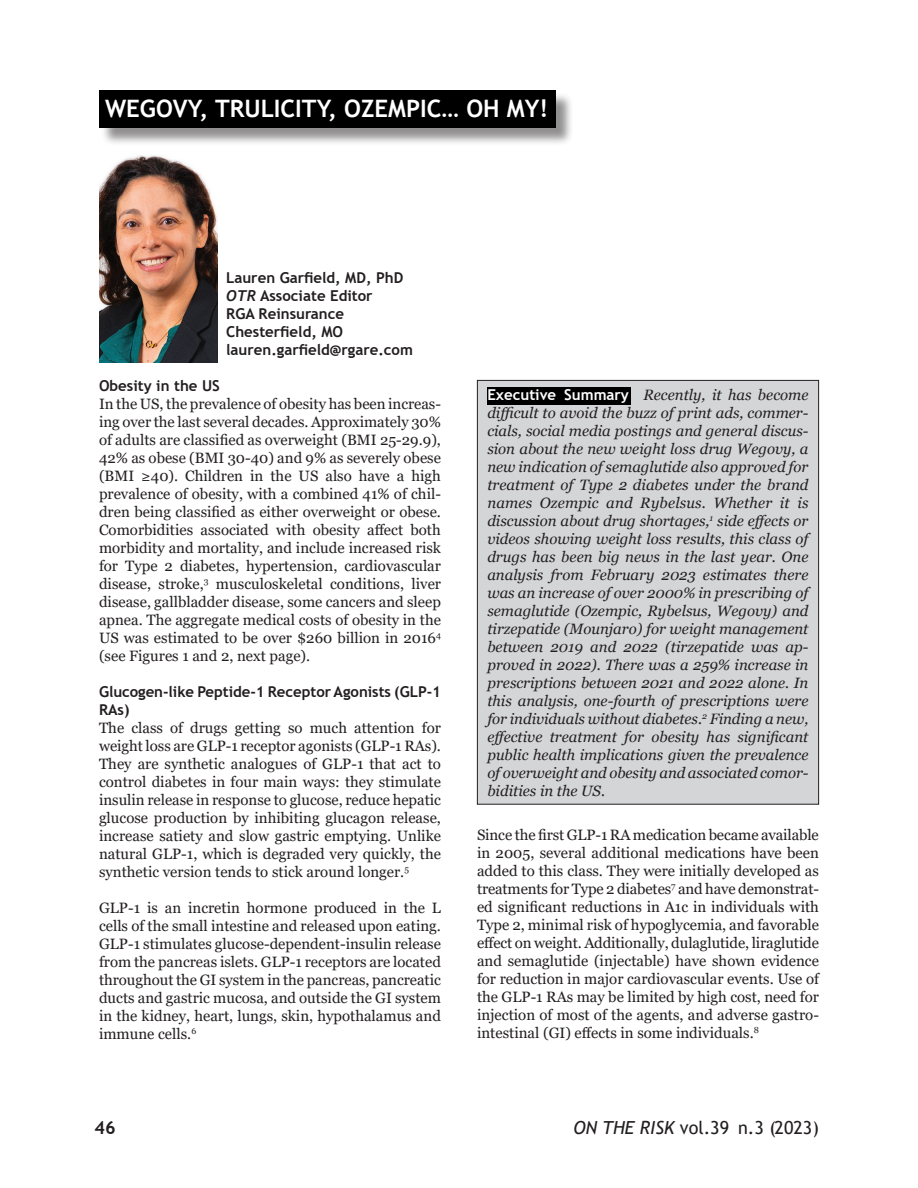
<style>
.page{position:relative;width:918px;height:1188px;background:#fff}
.page>*{position:absolute;margin:0;border:0;box-sizing:border-box;transform-origin:0 0}
.OTR_Titles{font:700 24px "Trebuchet MS";color:#fff}
.t1{font:18px "Trebuchet MS";color:#231f20}
.t2{font:700 18px "Trebuchet MS";color:#231f20}
.OTR_Text{font:15px/18px "Georgia";color:#231f20;text-align:justify}
.OTR_Text-2{font:italic 15px/18px "Georgia";letter-spacing:-.005em;color:#231f20;text-align:justify}
.OTR_Text-3{font:700 15px/18px "Trebuchet MS";color:#231f20}
.s1{font-family:"Trebuchet";font-style:italic}
.s2{font-family:"Trebuchet MS";font-weight:700;font-style:normal;color:#fff}
.s3{font-style:italic}
</style>
<div class="page">
<div style="left:101px;top:92px;width:473px;height:54px;background:#231f20;opacity:.5"></div>
<div style="left:99px;top:90px;width:456px;height:37px;background:#000"></div>
<div style="left:477px;top:380px;width:342px;height:424px;background:#d4d5d7"></div>
<div style="left:477px;top:380px;width:342px;height:425px;border:1px solid #231f20"></div>
<div style="left:487px;top:387px;width:144px;height:17px;background:#000"></div>
<img style="left:99px;top:155px;width:118px;height:207px">
<p class="OTR_Titles" style="left:105px;top:93px;width:445px">WEGOVY, TRULICITY, OZEMPIC… OH MY!</p>
<p class="OTR_Text-3" style="left:226px;top:269px;width:179px">Lauren Garfield, MD, PhD</p>
<p class="OTR_Text-3" style="left:226px;top:287px;width:148px"><span class="s1">OTR</span> Associate Editor</p>
<p class="OTR_Text-3" style="left:226px;top:305px;width:119px">RGA Reinsurance</p>
<p class="OTR_Text-3" style="left:226px;top:323px;width:118px">Chesterfield, MO</p>
<p class="OTR_Text-3" style="left:226px;top:341px;width:188px">lauren.garfield@rgare.com</p>
<p class="OTR_Text-3" style="left:99px;top:377px;width:122px">Obesity in the US</p>
<p class="OTR_Text" style="left:99px;top:396px;width:344px">In the US, the prevalence of obesity has been increas&shy;ing over the last several decades. Approximately 30% of adults are classified as overweight (BMI 25-29.9), 42% as obese (BMI 30-40) and 9% as severely obese (BMI ≥40). Children in the US also have a high prevalence of obesity, with a combined 41% of chil&shy;dren being classified as either overweight or obese.<br>Comorbidities associated with obesity affect both morbidity and mortality, and include increased risk for Type 2 diabetes, hypertension, cardiovascular disease, stroke,<sup>3</sup> musculoskeletal conditions, liver disease, gallbladder disease, some cancers and sleep apnea. The aggregate medical costs of obesity in the US was estimated to be over $260 billion in 2016<sup>4 </sup>(see Figures 1 and 2, next page).</p>
<p class="OTR_Text-3" style="left:99px;top:683px;width:344px">Glucogen-like Peptide-1 Receptor Agonists (GLP-1<br>RAs)</p>
<p class="OTR_Text" style="left:99px;top:720px;width:344px">The class of drugs getting so much attention for weight loss are GLP-1 receptor agonists (GLP-1 RAs).<br>They are synthetic analogues of GLP-1 that act to control diabetes in four main ways: they stimulate insulin release in response to glucose, reduce hepatic glucose production by inhibiting glucagon release, increase satiety and slow gastric emptying. Unlike natural GLP-1, which is degraded very quickly, the synthetic version tends to stick around longer.<sup>5</sup></p>
<p class="OTR_Text" style="left:99px;top:900px;width:344px">GLP-1 is an incretin hormone produced in the L cells of the small intestine and released upon eating.<br>GLP-1 stimulates glucose-dependent-insulin release from the pancreas islets. GLP-1 receptors are located throughout the GI system in the pancreas, pancreatic ducts and gastric mucosa, and outside the GI system in the kidney, heart, lungs, skin, hypothalamus and immune cells.<sup>6</sup></p>
<p class="OTR_Text-2" style="left:487px;top:386px;width:323px"><span class="s2">Executive Summary</span> Recently, it has become difficult to avoid the buzz of print ads, commer&shy;cials, social media postings and general discus&shy;sion about the new weight loss drug Wegovy, a new indication of semaglutide also approved for treatment of Type 2 diabetes under the brand names Ozempic and Rybelsus. Whether it is discussion about drug shortages,<sup>1</sup> side effects or videos showing weight loss results, this class of drugs has been big news in the last year. One analysis from February 2023 estimates there was an increase of over 2000% in prescribing of semaglutide (Ozempic, Rybelsus, Wegovy) and tirzepatide (Mounjaro) for weight management between 2019 and 2022 (tirzepatide was ap&shy;proved in 2022). There was a 259% increase in prescriptions between 2021 and 2022 alone. In this analysis, one-fourth of prescriptions were for individuals without diabetes.<sup>2</sup> Finding a new, effective treatment for obesity has significant public health implications given the prevalence of overweight and obesity and associated comor&shy;bidities in the US.</p>
<p class="OTR_Text" style="left:477px;top:826px;width:344px">Since the first GLP-1 RA medication became available in 2005, several additional medications have been added to this class. They were initially developed as treatments for Type 2 diabetes<sup>7</sup> and have demonstrat&shy;ed significant reductions in A1c in individuals with Type 2, minimal risk of hypoglycemia, and favorable effect on weight. Additionally, dulaglutide, liraglutide and semaglutide (injectable) have shown evidence for reduction in major cardiovascular events. Use of the GLP-1 RAs may be limited by high cost, need for injection of most of the agents, and adverse gastro&shy;intestinal (GI) effects in some individuals.<sup>8</sup></p>
<p class="t2" style="left:94px;top:1116px;width:23px">46</p>
<p class="t1" style="left:574px;top:1116px;width:247px"><span class="s3">ON THE RISK</span> vol.39 n.3 (2023)</p>
</div>
